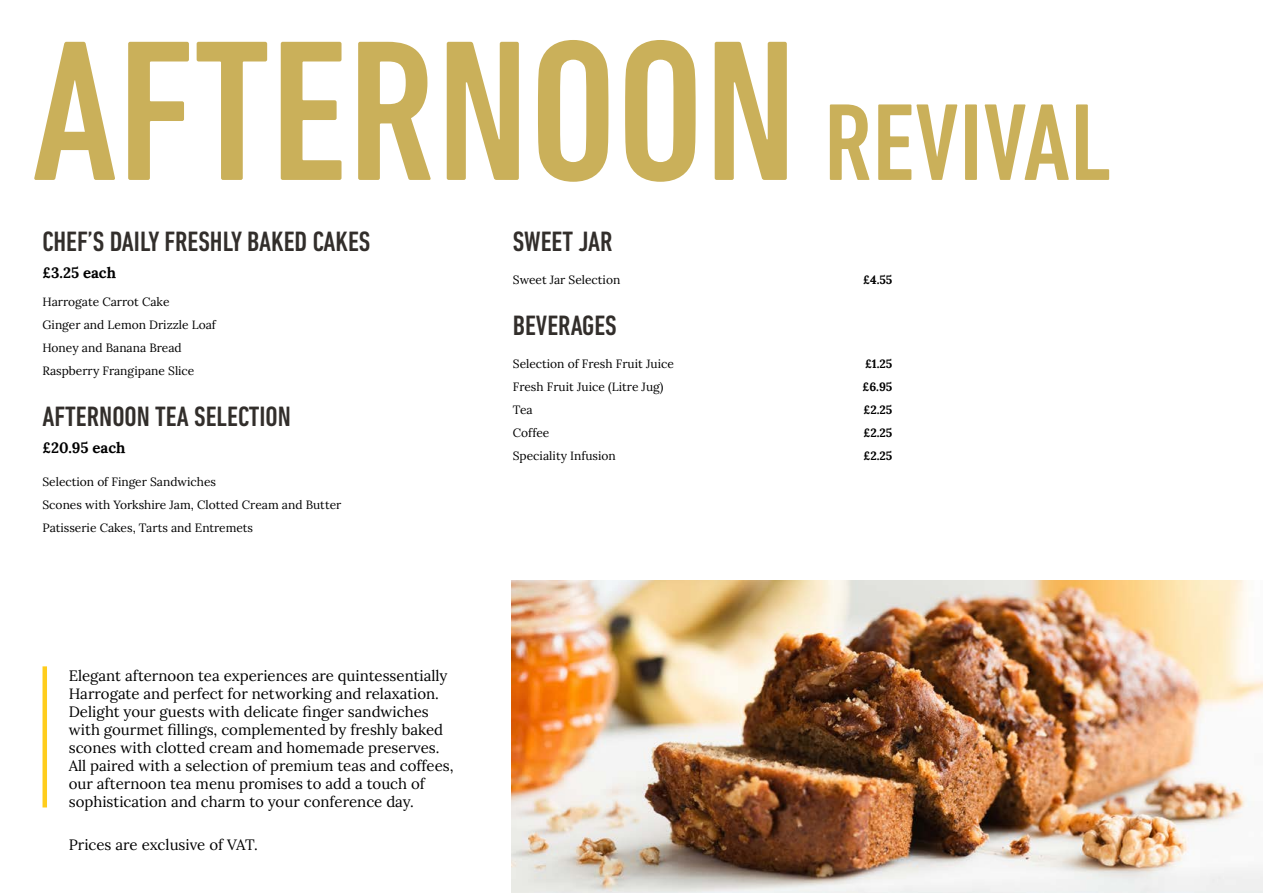
<style>
.page{position:relative;width:1263px;height:893px;background:#fff}
.page>*{position:absolute;margin:0;border:0;box-sizing:border-box;transform-origin:0 0}
.t1{font:500 condensed 203.1px "DIN Next LT Pro";color:#cab05a}
.t2{font:500 condensed 28.5px "DIN Next LT Pro";color:#322e2b}
.t3{font:15px/18px "Lora";color:#000}
.t4{font:700 15px "Lora";color:#000}
.t5{font:12px/23px "Lora";color:#000}
.t6{font:700 12px "Lora";color:#000}
.s1{font-size:111px}
</style>
<div class="page">
<img style="left:512px;top:581px;width:751px;height:312px">
<hr style="left:43px;top:666px;width:4px;height:141px;background:#ffcd1c">
<h1 class="t1" style="left:32px;top:-3px;width:1081px">AFTERNOON <span class="s1">REVIVAL</span></h1>
<h2 class="t2" style="left:43px;top:225px;width:329px">CHEF’S DAILY FRESHLY BAKED CAKES</h2>
<p class="t4" style="left:43px;top:259px;width:75px">£3.25 each</p>
<p class="t5" style="left:43px;top:290px;width:175px">Harrogate Carrot Cake<br>Ginger and Lemon Drizzle Loaf<br>Honey and Banana Bread<br>Raspberry Frangipane Slice</p>
<h2 class="t2" style="left:43px;top:400px;width:250px">AFTERNOON TEA SELECTION</h2>
<p class="t4" style="left:43px;top:435px;width:85px">£20.95 each</p>
<p class="t5" style="left:43px;top:469px;width:300px">Selection of Finger Sandwiches<br>Scones with Yorkshire Jam, Clotted Cream and Butter<br>Patisserie Cakes, Tarts and Entremets</p>
<p class="t3" style="left:69px;top:666px;width:386px">Elegant afternoon tea experiences are quintessentially Harrogate and perfect for networking and relaxation.<br>Delight your guests with delicate finger sandwiches with gourmet fillings, complemented by freshly baked scones with clotted cream and homemade preserves.<br>All paired with a selection of premium teas and coffees, our afternoon tea menu promises to add a touch of sophistication and charm to your conference day.</p>
<p class="t3" style="left:69px;top:835px;width:191px">Prices are exclusive of VAT.</p>
<h2 class="t2" style="left:513px;top:225px;width:101px">SWEET JAR</h2>
<p class="t5" style="left:513px;top:268px;width:109px">Sweet Jar Selection</p>
<p class="t6" style="left:863px;top:270px;width:31px">£4.55</p>
<h2 class="t2" style="left:513px;top:310px;width:105px">BEVERAGES</h2>
<p class="t5" style="left:513px;top:352px;width:162px">Selection of Fresh Fruit Juice</p>
<p class="t6" style="left:865px;top:354px;width:29px">£1.25</p>
<p class="t5" style="left:513px;top:375px;width:152px">Fresh Fruit Juice (Litre Jug)</p>
<p class="t6" style="left:862px;top:377px;width:31px">£6.95</p>
<p class="t5" style="left:513px;top:398px;width:21px">Tea</p>
<p class="t6" style="left:863px;top:400px;width:30px">£2.25</p>
<p class="t5" style="left:513px;top:420px;width:38px">Coffee</p>
<p class="t6" style="left:863px;top:423px;width:30px">£2.25</p>
<p class="t5" style="left:513px;top:443px;width:104px">Speciality Infusion</p>
<p class="t6" style="left:863px;top:445px;width:30px">£2.25</p>
</div>
